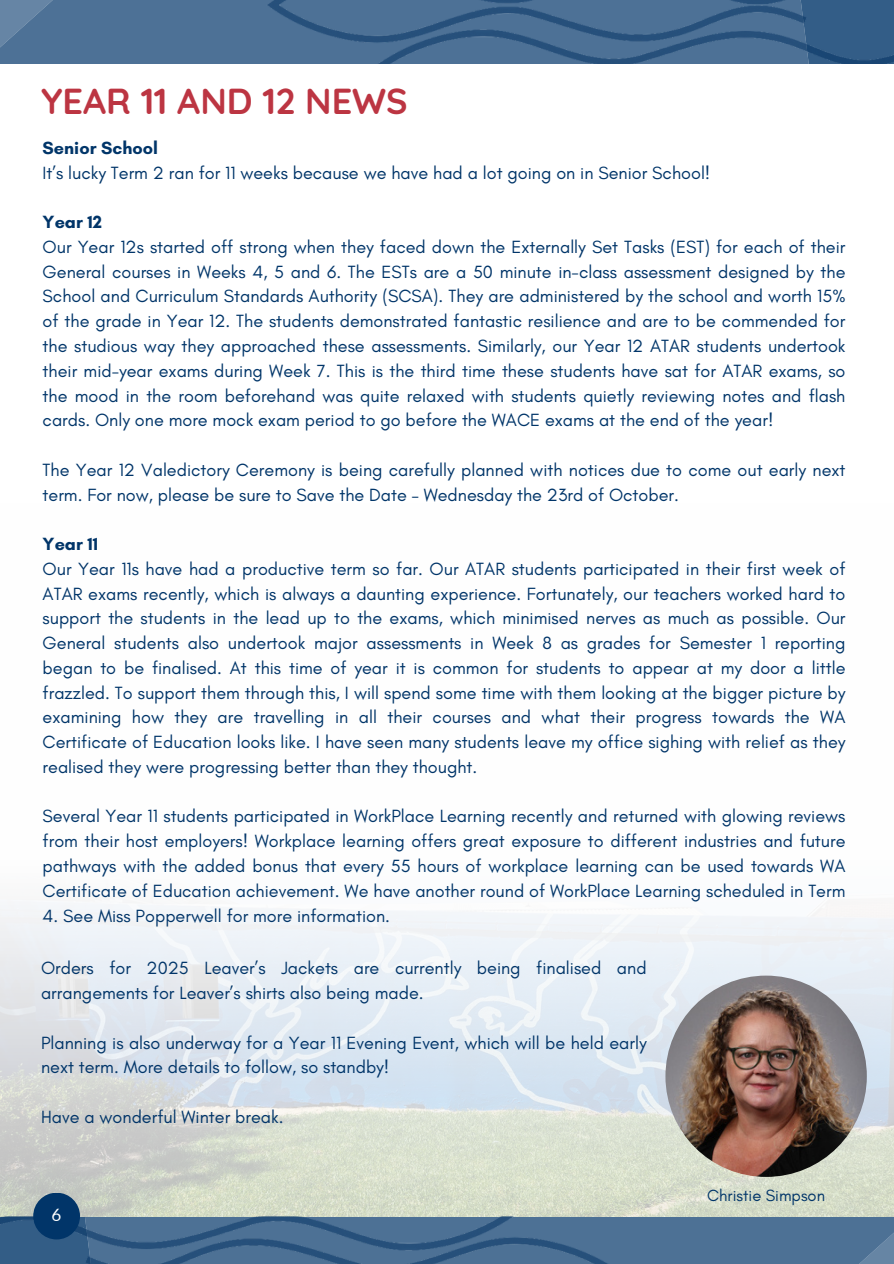
<style>
.page{position:relative;width:894px;height:1264px;background:#fff}
.page>*{position:absolute;margin:0;border:0;box-sizing:border-box;transform-origin:0 0}
.t1{font:700 36px "Quicksand";color:#bc3542}
.t2{font:18px/24.8px "Glacial Indifference";color:#013569;text-align:justify}
.t3{font:700 18px "Glacial Indifference";color:#013569}
.t4{font:17.1px "Lato";color:#fff}
.t5{font:16.5px "Glacial Indifference";color:#013569}
</style>
<div class="page">
<svg style="left:0;top:0;width:253px;height:63px;background:#4f7297"></svg>
<svg style="left:0;top:905px;width:893px;height:311px"></svg>
<div style="left:638px;top:1216px;width:255px;height:47px;background:#4d7195"></div>
<img style="left:0;top:1216px;width:638px;height:47px">
<img style="left:253px;top:0;width:640px;height:64px">
<img style="left:665px;top:975px;width:201px;height:201px;border-radius:50%">
<div style="left:33px;top:1192px;width:47px;height:47px;background:#013569;border-radius:50%"></div>
<h1 class="t1" style="left:41px;top:78px;width:368px">YEAR 11 AND 12 NEWS</h1>
<p class="t3" style="left:43px;top:137px;width:117px">Senior School</p>
<p class="t2" style="left:43px;top:160px;width:669px">It’s lucky Term 2 ran for 11 weeks because we have had a lot going on in Senior School!</p>
<p class="t3" style="left:43px;top:211px;width:61px">Year 12</p>
<p class="t2" style="left:43px;top:234px;width:804px">Our Year 12s started off strong when they faced down the Externally Set Tasks (EST) for each of their General courses in Weeks 4, 5 and 6. The ESTs are a 50 minute in-class assessment designed by the School and Curriculum Standards Authority (SCSA). They are administered by the school and worth 15% of the grade in Year 12. The students demonstrated fantastic resilience and are to be commended for the studious way they approached these assessments. Similarly, our Year 12 ATAR students undertook their mid-year exams during Week 7. This is the third time these students have sat for ATAR exams, so the mood in the room beforehand was quite relaxed with students quietly reviewing notes and flash cards. Only one more mock exam period to go before the WACE exams at the end of the year!</p>
<p class="t2" style="left:43px;top:457px;width:804px">The Year 12 Valedictory Ceremony is being carefully planned with notices due to come out early next term. For now, please be sure to Save the Date – Wednesday the 23rd of October.</p>
<p class="t3" style="left:43px;top:533px;width:57px">Year 11</p>
<p class="t2" style="left:43px;top:556px;width:804px">Our Year 11s have had a productive term so far. Our ATAR students participated in their first week of ATAR exams recently, which is always a daunting experience. Fortunately, our teachers worked hard to support the students in the lead up to the exams, which minimised nerves as much as possible. Our General students also undertook major assessments in Week 8 as grades for Semester 1 reporting began to be finalised. At this time of year it is common for students to appear at my door a little frazzled. To support them through this, I will spend some time with them looking at the bigger picture by examining how they are travelling in all their courses and what their progress towards the WA Certificate of Education looks like. I have seen many students leave my office sighing with relief as they realised they were progressing better than they thought.</p>
<p class="t2" style="left:43px;top:803px;width:804px">Several Year 11 students participated in WorkPlace Learning recently and returned with glowing reviews from their host employers! Workplace learning offers great exposure to different industries and future pathways with the added bonus that every 55 hours of workplace learning can be used towards WA Certificate of Education achievement. We have another round of WorkPlace Learning scheduled in Term</p>
<p class="t2" style="left:43px;top:902px;width:349px">4. See Miss Popperwell for more information.</p>
<p class="t2" style="left:41px;top:955px;width:607px">Orders for 2025 Leaver’s Jackets are currently being finalised and arrangements for Leaver’s shirts also being made.</p>
<p class="t2" style="left:41px;top:1029px;width:607px">Planning is also underway for a Year 11 Evening Event, which will be held early next term. More details to follow, so standby!</p>
<p class="t2" style="left:41px;top:1104px;width:244px">Have a wonderful Winter break.</p>
<p class="t4" style="left:52px;top:1203px;width:11px">6</p>
<p class="t5" style="left:707px;top:1185px;width:119px">Christie Simpson</p>
</div>
